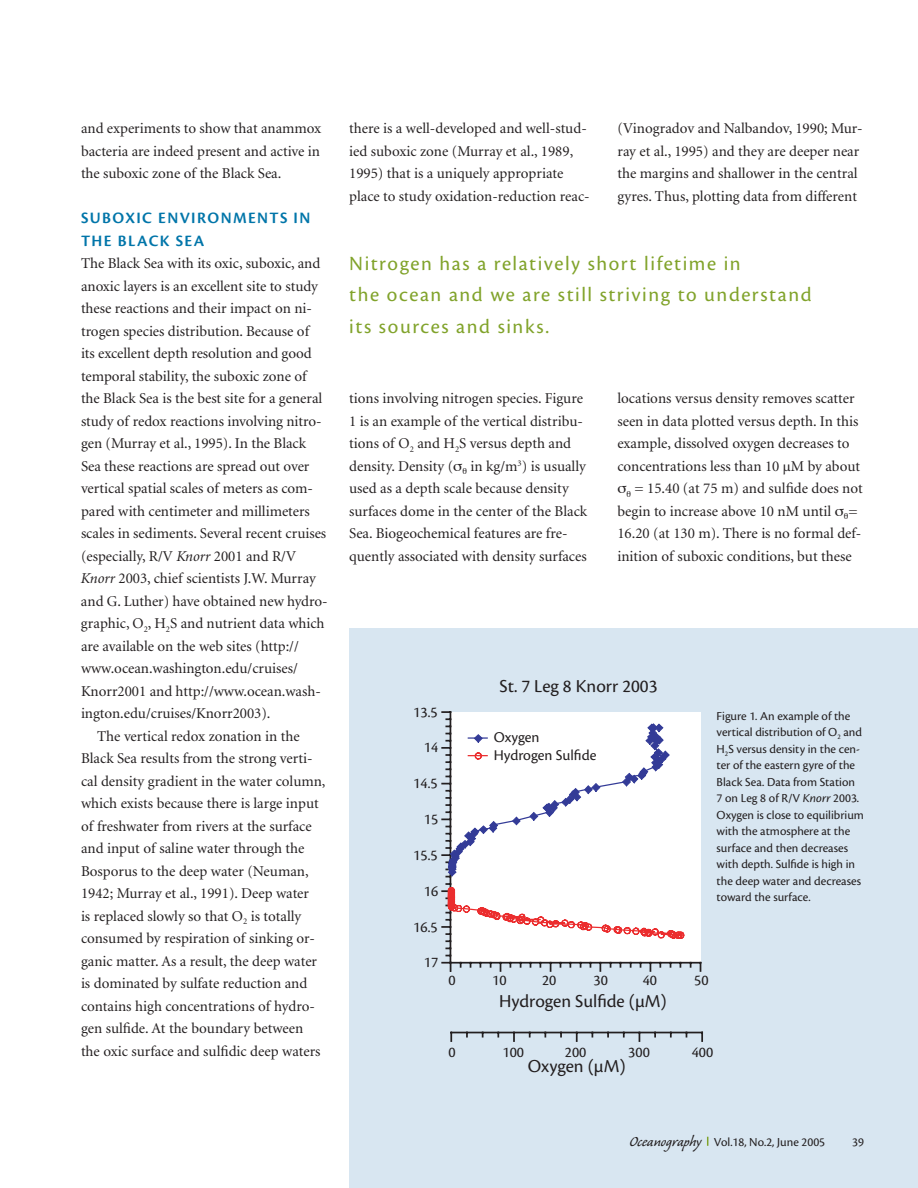
<style>
.page{position:relative;width:918px;height:1188px;background:#fff}
.page>*{position:absolute;margin:0;border:0;box-sizing:border-box;transform-origin:0 0}
.t1{font:21px/31.5px "Cronos Pro";letter-spacing:.075em;color:#81a32b}
.t2{font:18.9px "Cronos Pro";color:#231f20}
.t3{font:600 16.5px/22.5px "Cronos Pro";letter-spacing:.085em;color:#0075a9}
.t4{font:15.6px/17.5px "Cronos Pro";color:#231f20}
.t5{font:15px/22.5px "Minion";color:#231f20}
.t6{font:12.75px/16.5px "Cronos Pro";color:#231f20}
.s1{font-style:italic}
.s2{font-family:"Caliban";font-size:18px}
</style>
<div class="page">
<div style="left:349px;top:629px;width:569px;height:559px;background:#d8e6f1"></div>
<div style="left:451px;top:712px;width:250px;height:250px;background:#fff"></div>
<hr style="left:451px;top:1032px;width:251px;height:1px;background:#231f20">
<svg style="left:450px;top:1033px;width:2px;height:8px"></svg>
<svg style="left:513px;top:1033px;width:2px;height:8px"></svg>
<svg style="left:576px;top:1033px;width:2px;height:8px"></svg>
<svg style="left:701px;top:1033px;width:2px;height:8px"></svg>
<hr style="left:450px;top:712px;width:1px;height:251px;background:#231f20">
<hr style="left:450px;top:962px;width:251px;height:2px;background:#231f20">
<svg style="left:442px;top:883px;width:242px;height:59px"></svg>
<svg style="left:442px;top:711px;width:228px;height:166px"></svg>
<svg style="left:442px;top:962px;width:9px;height:10px"></svg>
<p class="t5" style="left:81px;top:118px;width:242px;text-align:justify">and experiments to show that anammox bacteria are indeed present and active in the suboxic zone of the Black Sea.</p>
<p class="t3" style="left:81px;top:208px;width:231px">SUBOXIC ENVIRONMENTS IN<br>THE BLACK SEA</p>
<p class="t5" style="left:81px;top:253px;width:241px">The Black Sea with its oxic, suboxic, and</p>
<p class="t5" style="left:81px;top:276px;width:238px">anoxic layers is an excellent site to study</p>
<p class="t5" style="left:81px;top:298px;width:232px">these reactions and their impact on ni-</p>
<p class="t5" style="left:81px;top:321px;width:230px">trogen species distribution. Because of</p>
<p class="t5" style="left:81px;top:343px;width:232px">its excellent depth resolution and good</p>
<p class="t5" style="left:81px;top:366px;width:227px">temporal stability, the suboxic zone of</p>
<p class="t5" style="left:81px;top:388px;width:243px">the Black Sea is the best site for a general</p>
<p class="t5" style="left:81px;top:411px;width:242px">study of redox reactions involving nitro-</p>
<p class="t5" style="left:81px;top:433px;width:227px">gen (Murray et al., 1995). In the Black</p>
<p class="t5" style="left:81px;top:456px;width:230px">Sea these reactions are spread out over</p>
<p class="t5" style="left:81px;top:478px;width:233px">vertical spatial scales of meters as com-</p>
<p class="t5" style="left:81px;top:501px;width:230px">pared with centimeter and millimeters</p>
<p class="t5" style="left:81px;top:523px;width:247px">scales in sediments. Several recent cruises</p>
<p class="t5" style="left:81px;top:546px;width:217px">(especially, R/V <span class="s1">Knorr</span> 2001 and R/V</p>
<p class="t5" style="left:81px;top:568px;width:236px"><span class="s1">Knorr</span> 2003, chief scientists J.W. Murray</p>
<p class="t5" style="left:81px;top:591px;width:248px">and G. Luther) have obtained new hydro-</p>
<p class="t5" style="left:81px;top:613px;width:245px">graphic, O<sub>2</sub>, H<sub>2</sub>S and nutrient data which</p>
<p class="t5" style="left:81px;top:636px;width:219px">are available on the web sites (http://</p>
<p class="t5" style="left:81px;top:658px;width:218px">www.ocean.washington.edu/cruises/</p>
<p class="t5" style="left:81px;top:681px;width:241px">Knorr2001 and http://www.ocean.wash-</p>
<p class="t5" style="left:81px;top:703px;width:191px">ington.edu/cruises/Knorr2003).</p>
<p class="t5" style="left:97px;top:726px;width:204px">The vertical redox zonation in the</p>
<p class="t5" style="left:81px;top:748px;width:233px">Black Sea results from the strong verti-</p>
<p class="t5" style="left:81px;top:771px;width:246px">cal density gradient in the water column,</p>
<p class="t5" style="left:81px;top:793px;width:239px">which exists because there is large input</p>
<p class="t5" style="left:81px;top:816px;width:232px">of freshwater from rivers at the surface</p>
<p class="t5" style="left:81px;top:838px;width:225px">and input of saline water through the</p>
<p class="t5" style="left:81px;top:861px;width:229px">Bosporus to the deep water (Neuman,</p>
<p class="t5" style="left:81px;top:883px;width:230px">1942; Murray et al., 1991). Deep water</p>
<p class="t5" style="left:81px;top:906px;width:222px">is replaced slowly so that O<sub>2</sub> is totally</p>
<p class="t5" style="left:81px;top:928px;width:235px">consumed by respiration of sinking or-</p>
<p class="t5" style="left:81px;top:951px;width:238px">ganic matter. As a result, the deep water</p>
<p class="t5" style="left:81px;top:973px;width:228px">is dominated by sulfate reduction and</p>
<p class="t5" style="left:81px;top:996px;width:235px">contains high concentrations of hydro-</p>
<p class="t5" style="left:81px;top:1018px;width:224px">gen sulfide. At the boundary between</p>
<p class="t5" style="left:81px;top:1041px;width:241px">the oxic surface and sulfidic deep waters</p>
<p class="t5" style="left:349px;top:118px;width:242px">there is a well-developed and well-stud&shy;ied suboxic zone (Murray et al., 1989, 1995) that is a uniquely appropriate place to study oxidation-reduction reac-</p>
<p class="t5" style="left:617px;top:118px;width:247px">(Vinogradov and Nalbandov, 1990; Mur&shy;ray et al., 1995) and they are deeper near the margins and shallower in the central gyres. Thus, plotting data from different</p>
<h1 class="t1" style="left:349px;top:249px;width:464px">Nitrogen has a relatively short lifetime in<br>the ocean and we are still striving to understand its sources and sinks.</h1>
<p class="t5" style="left:349px;top:388px;width:240px">tions involving nitrogen species. Figure 1 is an example of the vertical distribu&shy;tions of O<sub>2</sub> and H<sub>2</sub>S versus depth and density. Density ( in kg/m<sup>3</sup>) is usually used as a depth scale because density surfaces dome in the center of the Black Sea. Biogeochemical features are fre&shy;quently associated with density surfaces</p>
<p class="t5" style="left:617px;top:388px;width:239px">locations versus density removes scatter</p>
<p class="t5" style="left:617px;top:411px;width:242px">seen in data plotted versus depth. In this</p>
<p class="t5" style="left:617px;top:433px;width:234px">example, dissolved oxygen decreases to</p>
<p class="t5" style="left:617px;top:456px;width:244px">concentrations less than 10 µM by about</p>
<p class="t5" style="left:634px;top:478px;width:230px">= 15.40 (at 75 m) and sulfide does not</p>
<p class="t5" style="left:617px;top:501px;width:242px">begin to increase above 10 nM until =</p>
<p class="t5" style="left:617px;top:523px;width:246px">16.20 (at 130 m). There is no formal def-</p>
<p class="t5" style="left:617px;top:546px;width:236px">inition of suboxic conditions, but these</p>
<p class="t4" style="left:413px;top:704px;width:26px">13.5</p>
<p class="t4" style="left:424px;top:740px;width:16px">14</p>
<p class="t4" style="left:413px;top:776px;width:26px">14.5</p>
<p class="t4" style="left:424px;top:811px;width:16px">15</p>
<p class="t4" style="left:413px;top:847px;width:26px">15.5</p>
<p class="t4" style="left:424px;top:883px;width:16px">16</p>
<p class="t4" style="left:413px;top:919px;width:26px">16.5</p>
<p class="t4" style="left:424px;top:955px;width:16px">17</p>
<p class="t2" style="left:500px;top:678px;width:159px">St. 7 Leg 8 Knorr 2003</p>
<p class="t4" style="left:494px;top:730px;width:104px">Oxygen<br>Hydrogen Sulfide</p>
<p class="t6" style="left:717px;top:708px;width:149px">Figure 1. An example of the vertical distribution of O<sub>2</sub> and<br>H<sub>2</sub>S versus density in the cen&shy;ter of the eastern gyre of the<br>Black Sea. Data from Station<br>7 on Leg 8 of R/V <span class="s1">Knorr</span> 2003.<br>Oxygen is close to equilibrium with the atmosphere at the surface and then decreases with depth. Sulfide is high in the deep water and decreases toward the surface.</p>
<p class="t4" style="left:449px;top:973px;width:9px">0</p>
<p class="t4" style="left:492px;top:973px;width:16px">10</p>
<p class="t4" style="left:542px;top:973px;width:16px">20</p>
<p class="t4" style="left:594px;top:973px;width:16px">30</p>
<p class="t4" style="left:643px;top:973px;width:16px">40</p>
<p class="t4" style="left:694px;top:973px;width:16px">50</p>
<p class="t2" style="left:499px;top:994px;width:169px">Hydrogen Sulfide (µM)</p>
<p class="t4" style="left:449px;top:1044px;width:9px">0</p>
<p class="t4" style="left:503px;top:1044px;width:23px">100</p>
<p class="t4" style="left:565px;top:1044px;width:23px">200</p>
<p class="t4" style="left:628px;top:1044px;width:23px">300</p>
<p class="t4" style="left:692px;top:1044px;width:23px">400</p>
<p class="t2" style="left:528px;top:1059px;width:99px">Oxygen (µM)</p>
<p class="t6" style="left:629px;top:1134px;width:197px"><span class="s2">Oceanography</span> Vol.18, No.2, June 2005</p>
<p class="t6" style="left:852px;top:1134px;width:13px">39</p>
</div>
